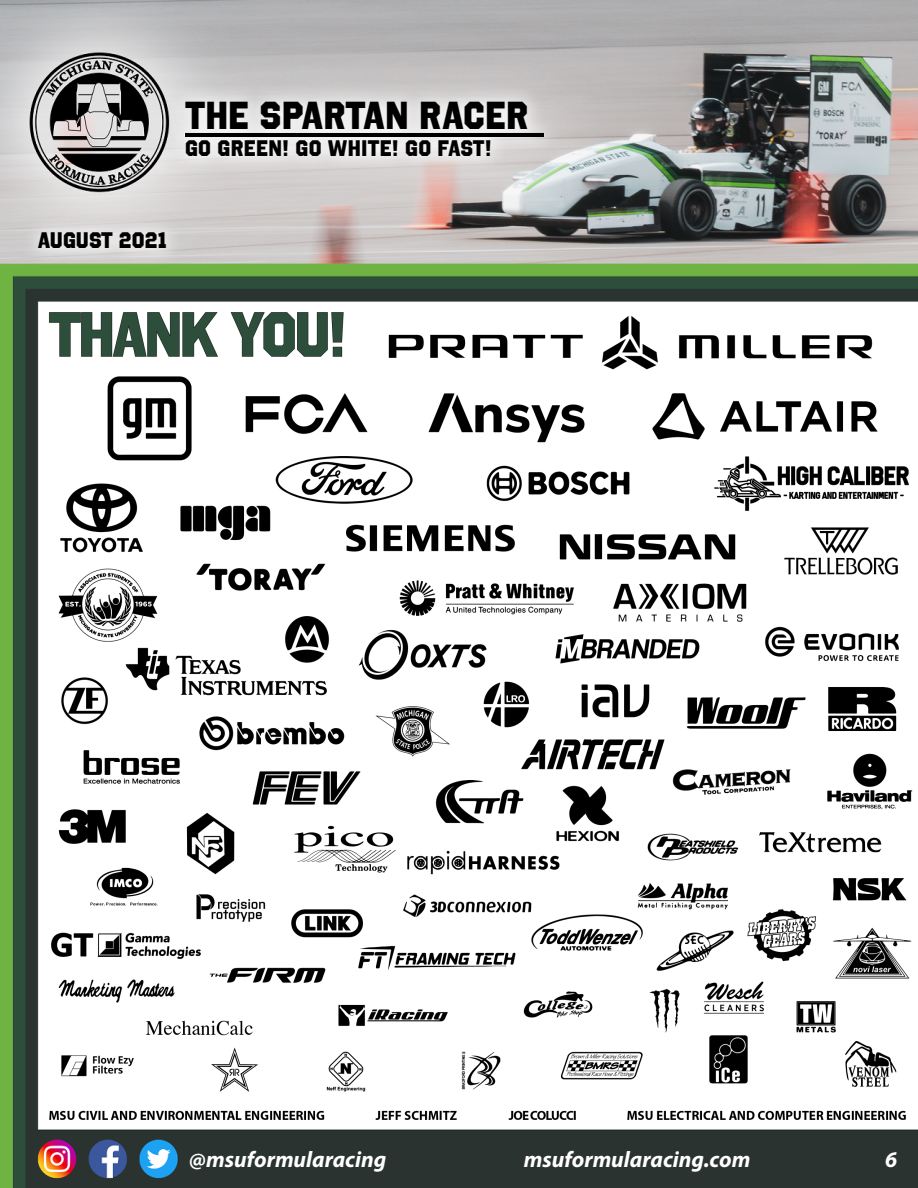
<style>
.page{position:relative;width:918px;height:1188px;background:#fff}
.page>*{position:absolute;margin:0;border:0;box-sizing:border-box;transform-origin:0 0}
.t1{font:39px "Octin College Hv";color:#000}
.t2{font:italic 700 22.5px "Myriad Pro";color:#fff}
.t3{font:22.5px "Octin College Hv";letter-spacing:.005em;color:#000}
</style>
<div class="page">
<img style="left:0;top:0;width:918px;height:1188px">
<div style="left:21px;top:82px;width:540px;height:185px;background:#fff;opacity:.75"></div>
<hr style="left:185px;top:133px;width:358px;height:3px;background:#000">
<img style="left:38px;top:301px;width:880px;height:829px">
<h1 class="t1" style="left:185px;top:93px;width:345px">THE SPARTAN RACER</h1>
<p class="t3" style="left:185px;top:135px;width:308px">GO GREEN! GO WHITE! GO FAST!</p>
<p class="t3" style="left:38px;top:227px;width:131px">AUGUST 2021</p>
<p class="t2" style="left:189px;top:1144px;width:199px">@msuformularacing</p>
<p class="t2" style="left:524px;top:1144px;width:228px">msuformularacing.com</p>
<p class="t2" style="left:885px;top:1144px;width:14px">6</p>
</div>
